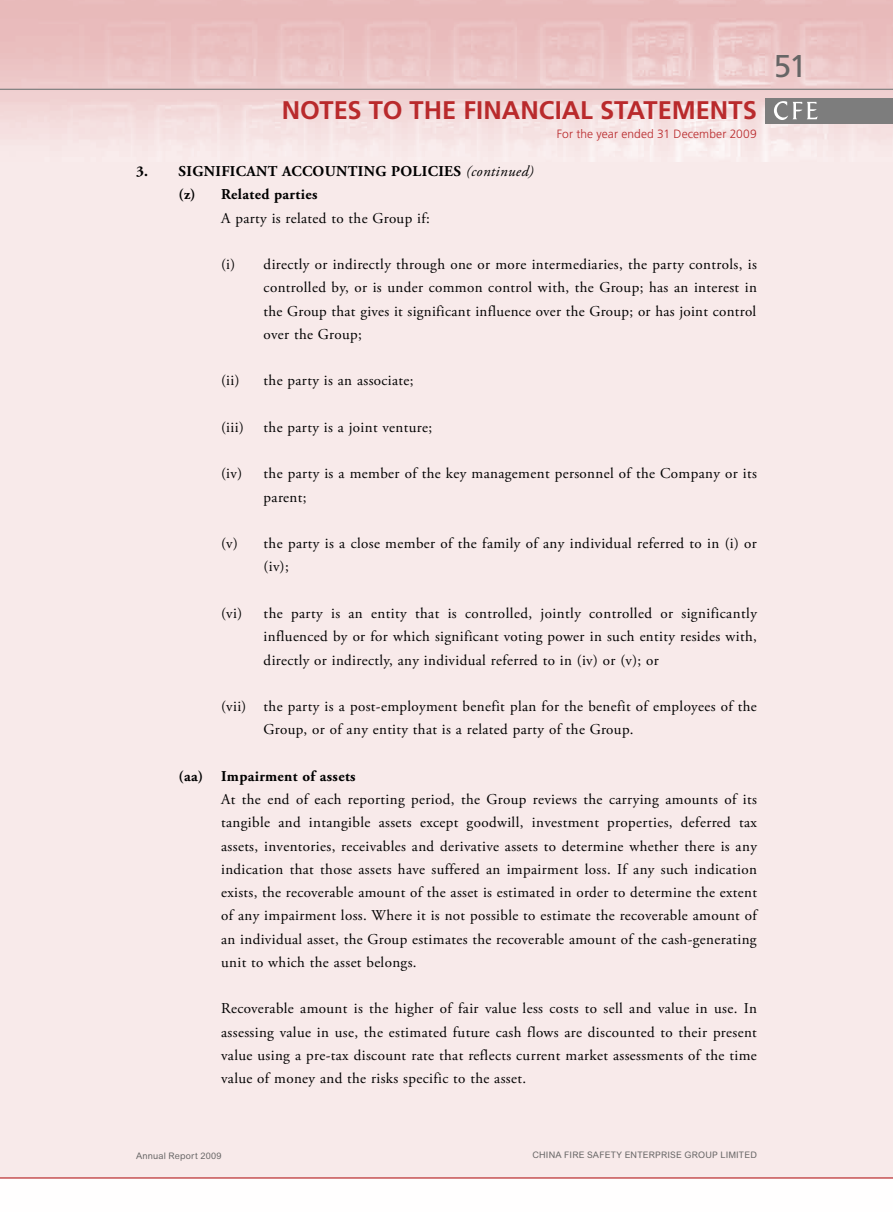
<style>
.page{position:relative;width:893px;height:1212px;background:#fff}
.page>*{position:absolute;margin:0;border:0;box-sizing:border-box;transform-origin:0 0}
.t1{font:31.5px "Frutiger LT Std";color:#666565}
.t2{font:700 25.5px "Frutiger LT Std";color:#b92a2c}
.t3{font:15px/23.2px "Adobe Garamond Pro";letter-spacing:.025em;color:#000;text-align:justify}
.t4{font:700 15px/23.2px "Adobe Garamond Pro";letter-spacing:.025em;color:#000}
.t5{font:300 12px "Frutiger LT Std";letter-spacing:.01em;color:#b92a2c}
.t6{font:9px "Arial Rounded MT Std";letter-spacing:.025em;color:#666565}
.s1{font-weight:400;font-style:italic}
</style>
<div class="page">
<div style="left:0;top:162px;width:893px;height:1016px;background:#f8eaea"></div>
<div style="left:765px;top:98px;width:128px;height:25px;background:#7d7d7d"></div>
<svg style="left:774px;top:101px;width:44px;height:19px"></svg>
<hr style="left:0;top:89px;width:893px;height:1px;background:#7d7d7d">
<hr style="left:0;top:1177px;width:893px;height:1px;background:#b92a2c">
<h2 class="t2" style="left:282px;top:95px;width:477px">NOTES TO THE FINANCIAL STATEMENTS</h2>
<p class="t5" style="left:557px;top:127px;width:202px">For the year ended 31 December 2009</p>
<p class="t4" style="left:179px;top:160px;width:357px;text-indent:-43px">3. SIGNIFICANT ACCOUNTING POLICIES <span class="s1">(continued) </span>(z) Related parties</p>
<p class="t3" style="left:221px;top:207px;width:210px">A party is related to the Group if:</p>
<p class="t3" style="left:264px;top:253px;width:495px;text-indent:-43px">(i) directly or indirectly through one or more intermediaries, the party controls, is controlled by, or is under common control with, the Group; has an interest in the Group that gives it significant influence over the Group; or has joint control over the Group;</p>
<p class="t3" style="left:221px;top:370px;width:194px">(ii) the party is an associate;</p>
<p class="t3" style="left:221px;top:416px;width:24px">(iii)</p>
<p class="t3" style="left:264px;top:416px;width:170px">the party is a joint venture;</p>
<p class="t3" style="left:264px;top:463px;width:495px;text-indent:-43px">(iv) the party is a member of the key management personnel of the Company or its parent;</p>
<p class="t3" style="left:264px;top:532px;width:495px;text-indent:-43px">(v) the party is a close member of the family of any individual referred to in (i) or (iv);</p>
<p class="t3" style="left:264px;top:602px;width:495px;text-indent:-43px">(vi) the party is an entity that is controlled, jointly controlled or significantly influenced by or for which significant voting power in such entity resides with, directly or indirectly, any individual referred to in (iv) or (v); or</p>
<p class="t3" style="left:264px;top:695px;width:495px;text-indent:-43px">(vii) the party is a post-employment benefit plan for the benefit of employees of the<br>Group, or of any entity that is a related party of the Group.</p>
<p class="t4" style="left:179px;top:765px;width:178px">(aa) Impairment of assets</p>
<p class="t3" style="left:221px;top:788px;width:537px">At the end of each reporting period, the Group reviews the carrying amounts of its tangible and intangible assets except goodwill, investment properties, deferred tax assets, inventories, receivables and derivative assets to determine whether there is any indication that those assets have suffered an impairment loss. If any such indication exists, the recoverable amount of the asset is estimated in order to determine the extent of any impairment loss. Where it is not possible to estimate the recoverable amount of an individual asset, the Group estimates the recoverable amount of the cash-generating unit to which the asset belongs.</p>
<p class="t3" style="left:221px;top:997px;width:537px">Recoverable amount is the higher of fair value less costs to sell and value in use. In assessing value in use, the estimated future cash flows are discounted to their present value using a pre-tax discount rate that reflects current market assessments of the time value of money and the risks specific to the asset.</p>
<h1 class="t1" style="left:774px;top:47px;width:34px">51</h1>
<p class="t6" style="left:136px;top:1151px;width:87px">Annual Report 2009</p>
<p class="t6" style="left:532px;top:1150px;width:226px">CHINA FIRE SAFETY ENTERPRISE GROUP LIMITED</p>
</div>
